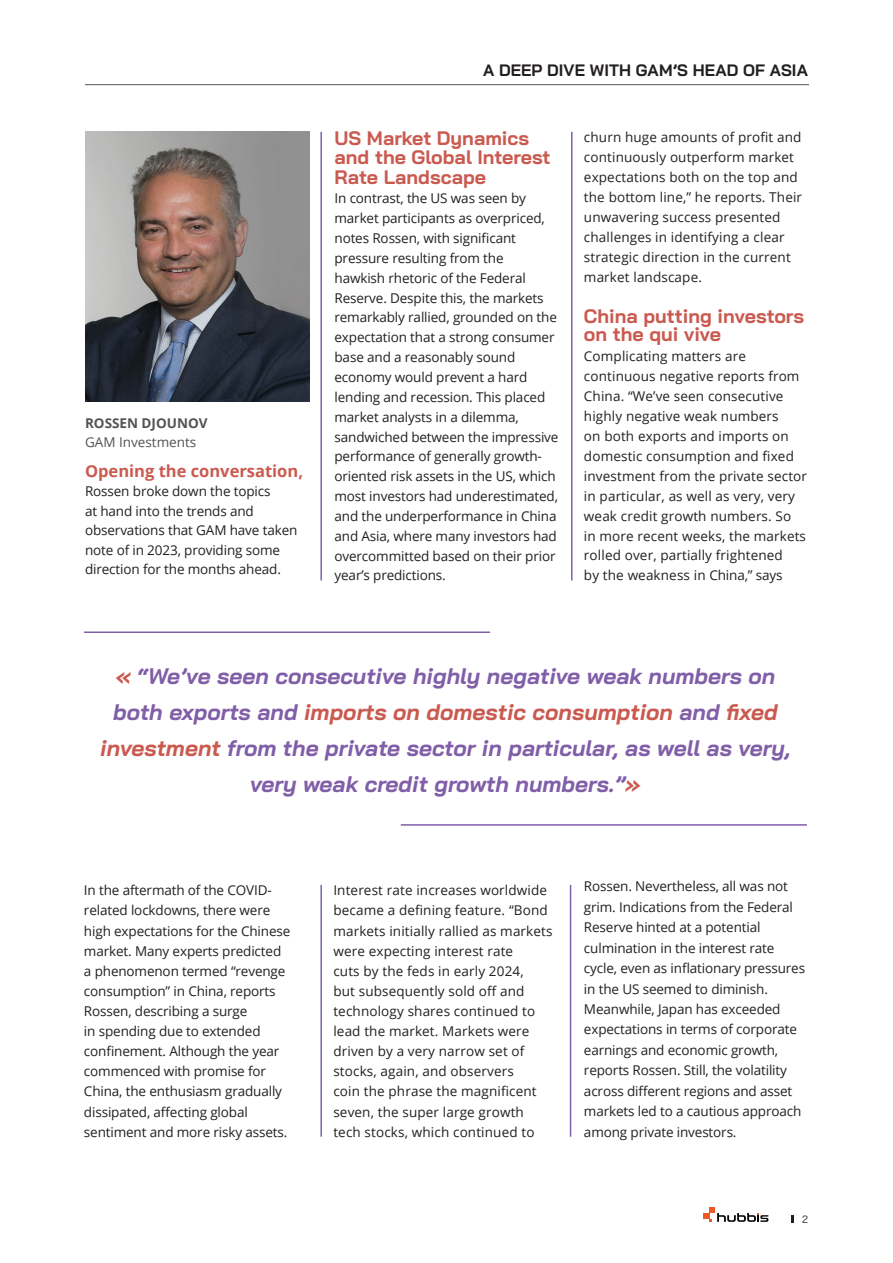
<style>
.page{position:relative;width:893px;height:1263px;background:#fff}
.page>*{position:absolute;margin:0;border:0;box-sizing:border-box;transform-origin:0 0}
.t1{font:italic 700 22.5px/36px "Bai Jamjuree";color:#805ea8;text-align:center}
.t2{font:700 19.5px/19px "Bai Jamjuree";color:#ca5a50}
.t3{font:700 16.5px "Bai Jamjuree";letter-spacing:.005em;color:#231f20}
.t4{font:700 16.5px "Open Sans";color:#ca5a50}
.t5{font:13.5px/19.8px "Open Sans";letter-spacing:-.01em;color:#231f20}
.t6{font:13.5px/20px "Open Sans";letter-spacing:.01em;color:#231f20}
.t7{font:13.5px "Open Sans";color:#535355}
.t8{font:700 13.5px "Open Sans";color:#535355}
.t9{font:10.5px "Bai Jamjuree";color:#231f20}
.s1{color:#ca5a50}
</style>
<div class="page">
<svg style="left:703px;top:1207px;width:65px;height:15px"></svg>
<svg style="left:792px;top:1215px;width:2px;height:8px"></svg>
<hr style="left:320px;top:132px;width:2px;height:448px;background:#805fa8">
<img style="left:85px;top:132px;width:224px;height:269px">
<hr style="left:571px;top:132px;width:1px;height:448px;background:#805fa8">
<hr style="left:570px;top:885px;width:1px;height:252px;background:#805fa8">
<hr style="left:320px;top:885px;width:2px;height:252px;background:#805fa8">
<hr style="left:84px;top:631px;width:406px;height:2px;background:#805fa8">
<hr style="left:401px;top:824px;width:406px;height:2px;background:#805fa8">
<hr style="left:85px;top:84px;width:724px;height:1px;background:#57585a">
<p class="t8" style="left:85px;top:413px;width:124px">ROSSEN DJOUNOV</p>
<p class="t7" style="left:85px;top:433px;width:113px">GAM Investments</p>
<p class="t4" style="left:85px;top:459px;width:220px">Opening the conversation,</p>
<p class="t5" style="left:85px;top:481px;width:214px">Rossen broke down the topics<br>at hand into the trends and observations that GAM have taken note of in 2023, providing some direction for the months ahead.</p>
<p class="t3" style="left:483px;top:61px;width:326px">A DEEP DIVE WITH GAM’S HEAD OF ASIA</p>
<h2 class="t2" style="left:334px;top:129px;width:218px">US Market Dynamics and the Global Interest<br>Rate Landscape</h2>
<p class="t5" style="left:334px;top:188px;width:225px">In contrast, the US was seen by market participants as overpriced, notes Rossen, with significant pressure resulting from the<br>hawkish rhetoric of the Federal<br>Reserve. Despite this, the markets remarkably rallied, grounded on the expectation that a strong consumer base and a reasonably sound economy would prevent a hard lending and recession. This placed market analysts in a dilemma, sandwiched between the impressive performance of generally growth&shy;oriented risk assets in the US, which most investors had underestimated, and the underperformance in China and Asia, where many investors had overcommitted based on their prior year’s predictions.</p>
<p class="t6" style="left:584px;top:127px;width:220px">churn huge amounts of profit and continuously outperform market expectations both on the top and the bottom line,” he reports. Their unwavering success presented challenges in identifying a clear strategic direction in the current market landscape.</p>
<h2 class="t2" style="left:584px;top:307px;width:222px;line-height:18.5px">China putting investors on the qui vive</h2>
<p class="t6" style="left:584px;top:346px;width:225px">Complicating matters are continuous negative reports from<br>China. “We’ve seen consecutive highly negative weak numbers<br>on both exports and imports on domestic consumption and fixed investment from the private sector in particular, as well as very, very weak credit growth numbers. So<br>in more recent weeks, the markets rolled over, partially frightened<br>by the weakness in China,” says</p>
<h1 class="t1" style="left:100px;top:658px;width:692px"><span class="s1">«</span> “We’ve seen consecutive highly negative weak numbers on both exports and <span class="s1">imports on domestic consumption</span> and <span class="s1">fixed investment</span> from the private sector in particular, as well as very, very weak credit growth numbers.”<span class="s1">»</span></h1>
<p class="t5" style="left:84px;top:880px;width:208px">In the aftermath of the COVID&shy;related lockdowns, there were high expectations for the Chinese market. Many experts predicted a phenomenon termed “revenge consumption” in China, reports<br>Rossen, describing a surge<br>in spending due to extended confinement. Although the year commenced with promise for<br>China, the enthusiasm gradually dissipated, affecting global sentiment and more risky assets.</p>
<p class="t6" style="left:333px;top:880px;width:221px">Interest rate increases worldwide became a defining feature. “Bond markets initially rallied as markets were expecting interest rate<br>cuts by the feds in early 2024,<br>but subsequently sold off and technology shares continued to lead the market. Markets were driven by a very narrow set of stocks, again, and observers<br>coin the phrase the magnificent seven, the super large growth tech stocks, which continued to</p>
<p class="t5" style="left:584px;top:876px;width:223px;line-height:20.4px">Rossen. Nevertheless, all was not grim. Indications from the Federal Reserve hinted at a potential culmination in the interest rate cycle, even as inflationary pressures in the US seemed to diminish.<br>Meanwhile, Japan has exceeded expectations in terms of corporate earnings and economic growth, reports Rossen. Still, the volatility across different regions and asset markets led to a cautious approach among private investors.</p>
<p class="t9" style="left:802px;top:1210px;width:7px">2</p>
</div>
